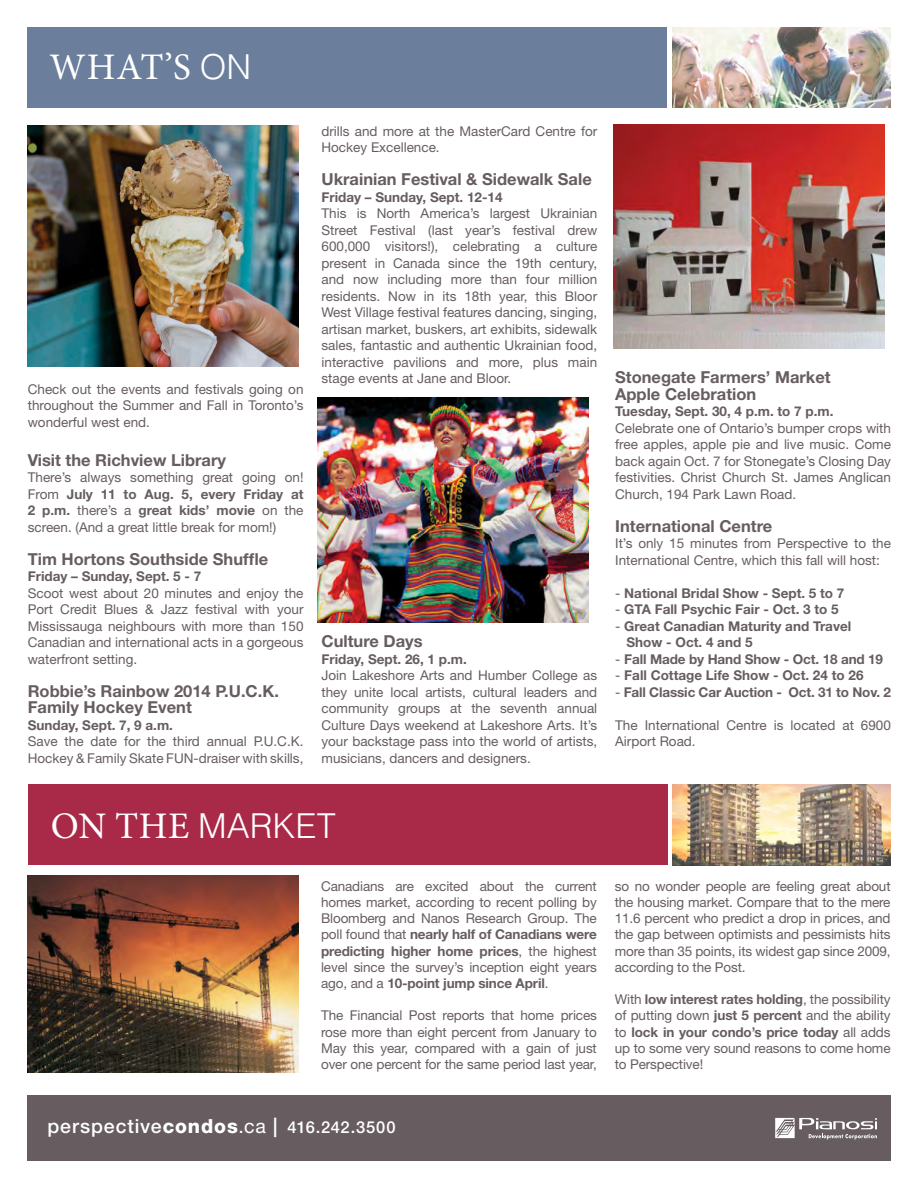
<style>
.page{position:relative;width:918px;height:1188px;background:#fff}
.page>*{position:absolute;margin:0;border:0;box-sizing:border-box;transform-origin:0 0}
.t1{font:37.5px "Minion Pro";color:#fff}
.t2{font:300 34.35px "Helvetica";color:#fff}
.t3{font:500 19.5px "Helvetica Neue";letter-spacing:.045em;color:#fff}
.t4{font:700 16.5px "Helvetica Neue";color:#675d60}
.t5{font:13.5px/16.5px "Helvetica Neue";color:#675d60;text-align:justify}
.t6{font:700 13.5px "Helvetica Neue";color:#675d60}
.s1{font-family:"Helvetica";font-weight:300;font-size:34.35px}
.s2{font-weight:700}
.s3{font-weight:400}
.s4{font-family:"Minion Pro";font-weight:400;font-size:37.5px}
.s5{font-weight:800}
.s6{font-size:16.5px}
</style>
<div class="page">
<div style="left:27px;top:1095px;width:864px;height:66px;background:#675d60"></div>
<svg style="left:775px;top:1118px;width:102px;height:22px"></svg>
<div style="left:27px;top:27px;width:640px;height:81px;background:#6b7e9c"></div>
<img style="left:672px;top:27px;width:218px;height:81px">
<div style="left:28px;top:784px;width:639px;height:82px;background:#a92a48"></div>
<img style="left:673px;top:784px;width:218px;height:82px">
<img style="left:27px;top:876px;width:271px;height:197px">
<img style="left:27px;top:125px;width:271px;height:241px">
<img style="left:318px;top:397px;width:271px;height:225px">
<img style="left:613px;top:124px;width:271px;height:225px">
<p class="t1" style="left:49px;top:42px;width:203px">WHAT’S <span class="s1">ON</span></p>
<p class="t5" style="left:28px;top:381px;width:277px">Check out the events and festivals going on throughout the Summer and Fall in Toronto’s wonderful west end.</p>
<p class="t4" style="left:28px;top:450px;width:200px">Visit the Richview Library</p>
<p class="t5" style="left:28px;top:469px;width:277px">There’s always something great going on!<br>From <span class="s2">July 11 to Aug. 5, every Friday at 2 p.m.</span> there’s a <span class="s2">great kids’ movie</span> on the screen. (And a great little break for mom!)</p>
<p class="t4" style="left:28px;top:549px;width:242px">Tim Hortons Southside Shuffle</p>
<p class="t6" style="left:28px;top:568px;width:175px">Friday – Sunday, Sept. 5 - 7</p>
<p class="t5" style="left:28px;top:585px;width:277px">Scoot west about 20 minutes and enjoy the Port Credit Blues &amp; Jazz festival with your Mississauga neighbours with more than 150<br>Canadian and international acts in a gorgeous waterfront setting.</p>
<p class="t4" style="left:28px;top:681px;width:253px">Robbie’s Rainbow 2014 P.U.C.K.</p>
<p class="t4" style="left:28px;top:697px;width:166px">Family Hockey Event</p>
<p class="t6" style="left:28px;top:717px;width:147px">Sunday, Sept. 7, 9 a.m.</p>
<p class="t5" style="left:28px;top:733px;width:277px">Save the date for the third annual P.U.C.K.<br>Hockey &amp; Family Skate FUN-draiser with skills,</p>
<p class="t5" style="left:321px;top:123px;width:277px">drills and more at the MasterCard Centre for<br>Hockey Excellence.</p>
<p class="t4" style="left:321px;top:169px;width:272px">Ukrainian Festival &amp; Sidewalk Sale</p>
<p class="t6" style="left:321px;top:189px;width:183px">Friday – Sunday, Sept. 12-14</p>
<p class="t5" style="left:321px;top:205px;width:277px">This is North America’s largest Ukrainian Street Festival (last year’s festival drew 600,000 visitors!), celebrating a culture present in Canada since the 19th century, and now including more than four million residents. Now in its 18th year, this Bloor West Village festival features dancing, singing, artisan market, buskers, art exhibits, sidewalk sales, fantastic and authentic Ukrainian food, interactive pavilions and more, plus main stage events at Jane and Bloor.</p>
<p class="t4" style="left:321px;top:631px;width:103px">Culture Days</p>
<p class="t6" style="left:321px;top:651px;width:147px">Friday, Sept. 26, 1 p.m.</p>
<p class="t5" style="left:321px;top:667px;width:277px">Join Lakeshore Arts and Humber College as they unite local artists, cultural leaders and community groups at the seventh annual Culture Days weekend at Lakeshore Arts. It’s your backstage pass into the world of artists, musicians, dancers and designers.</p>
<p class="t4" style="left:615px;top:367px;width:217px">Stonegate Farmers’ Market</p>
<p class="t4" style="left:615px;top:384px;width:143px">Apple Celebration</p>
<p class="t6" style="left:615px;top:403px;width:220px">Tuesday, Sept. 30, 4 p.m. to 7 p.m.</p>
<p class="t5" style="left:615px;top:420px;width:277px">Celebrate one of Ontario’s bumper crops with free apples, apple pie and live music. Come back again Oct. 7 for Stonegate’s Closing Day festivities. Christ Church St. James Anglican Church, 194 Park Lawn Road.</p>
<p class="t4" style="left:615px;top:516px;width:159px">International Centre</p>
<p class="t5" style="left:615px;top:535px;width:277px">It’s only 15 minutes from Perspective to the<br>International Centre, which this fall will host:</p>
<p class="t6" style="left:615px;top:585px;width:231px"><span class="s3">-</span> National Bridal Show - Sept. 5 to 7</p>
<p class="t6" style="left:615px;top:601px;width:225px"><span class="s3">-</span> GTA Fall Psychic Fair - Oct. 3 to 5</p>
<p class="t6" style="left:615px;top:618px;width:238px"><span class="s3">-</span> Great Canadian Maturity and Travel</p>
<p class="t6" style="left:627px;top:634px;width:128px">Show - Oct. 4 and 5</p>
<p class="t6" style="left:615px;top:651px;width:269px"><span class="s3">-</span> Fall Made by Hand Show - Oct. 18 and 19</p>
<p class="t6" style="left:615px;top:667px;width:250px"><span class="s3">-</span> Fall Cottage Life Show - Oct. 24 to 26</p>
<p class="t6" style="left:615px;top:684px;width:277px"><span class="s3">-</span> Fall Classic Car Auction - Oct. 31 to Nov. 2</p>
<p class="t5" style="left:615px;top:716px;width:277px">The International Centre is located at 6900<br>Airport Road.</p>
<p class="t2" style="left:51px;top:804px;width:287px"><span class="s4">ON THE</span> MARKET</p>
<p class="t5" style="left:321px;top:878px;width:277px">Canadians are excited about the current homes market, according to recent polling by Bloomberg and Nanos Research Group. The poll found that <span class="s2">nearly half of Canadians were predicting higher home prices</span>, the highest level since the survey’s inception eight years ago, and a <span class="s2">10-point jump since April</span>.</p>
<p class="t5" style="left:321px;top:1007px;width:277px">The Financial Post reports that home prices rose more than eight percent from January to May this year, compared with a gain of just over one percent for the same period last year,</p>
<p class="t3" style="left:48px;top:1114px;width:350px">perspective<span class="s5">condos</span><span class="s3">.ca</span> | <span class="s6">416.242.3500</span></p>
<p class="t5" style="left:615px;top:878px;width:277px">so no wonder people are feeling great about the housing market. Compare that to the mere 11.6 percent who predict a drop in prices, and the gap between optimists and pessimists hits more than 35 points, its widest gap since 2009, according to the Post.</p>
<p class="t5" style="left:615px;top:991px;width:277px">With <span class="s2">low interest rates holding</span>, the possibility of putting down <span class="s2">just 5 percent</span> and the ability to <span class="s2">lock in your condo’s price today</span> all adds up to some very sound reasons to come home to Perspective!</p>
</div>
